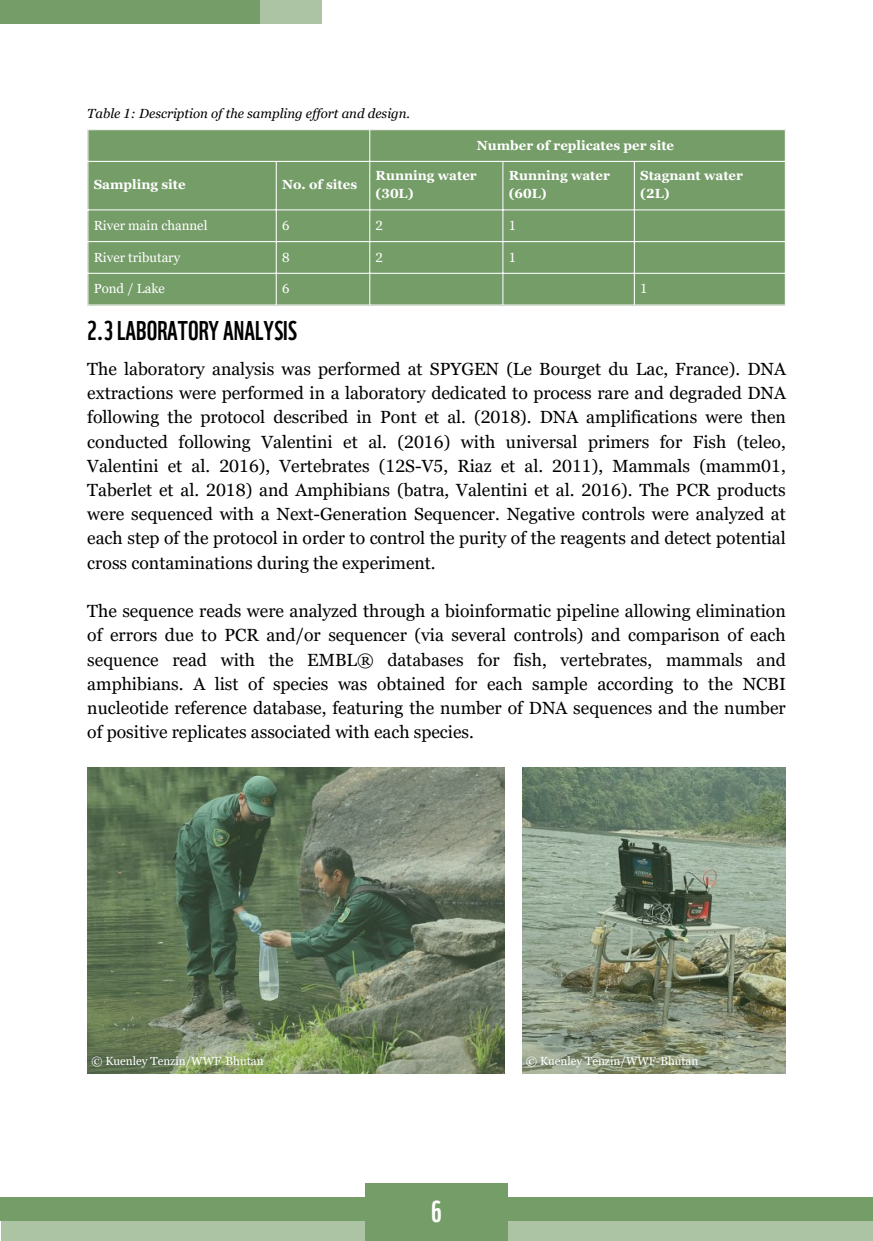
<style>
.page{position:relative;width:873px;height:1241px;background:#fff}
.page>*{position:absolute;margin:0;border:0;box-sizing:border-box;transform-origin:0 0}
.t1{font:29.4px "WWF";color:#fff}
.t2{font:26.43px "WWF";color:#000}
.t3{font:17.68px/24.2px "Georgia Pro";color:#000;text-align:justify}
.t4{font:700 13.12px/17.7px "Georgia Pro";color:#fff}
.t5{font:13.12px "Georgia Pro";color:#fff}
.t6{font:italic 13.12px "Georgia Pro";color:#000}
.t7{font:11.72px "Georgia Pro";color:#fff}
</style>
<div class="page">
<div style="left:88px;top:130px;width:697px;height:174px;background:#759d68"></div>
<hr style="left:276px;top:162px;width:1px;height:142px;background:#fff">
<hr style="left:369px;top:130px;width:1px;height:174px;background:#fff">
<hr style="left:502px;top:162px;width:1px;height:142px;background:#fff">
<hr style="left:634px;top:162px;width:1px;height:142px;background:#fff">
<hr style="left:87px;top:161px;width:699px;height:1px;background:#fff">
<hr style="left:87px;top:209px;width:699px;height:1px;background:#fff">
<hr style="left:87px;top:241px;width:699px;height:1px;background:#fff">
<hr style="left:87px;top:273px;width:699px;height:1px;background:#fff">
<div style="left:1px;top:1197px;width:872px;height:43px;background:#acc4a4"></div>
<div style="left:437px;top:1197px;width:436px;height:23px;background:#759d68"></div>
<div style="left:0;top:1197px;width:437px;height:23px;background:#759d68"></div>
<div style="left:365px;top:1182px;width:143px;height:58px;background:#759d68"></div>
<div style="left:0;top:0;width:259px;height:23px;background:#759d68"></div>
<svg style="left:259px;top:0;width:63px;height:23px"></svg>
<svg style="left:87px;top:767px;width:417px;height:307px;background:#697a5f"></svg>
<svg style="left:522px;top:767px;width:264px;height:307px;background:#82907a"></svg>
<p class="t6" style="left:87px;top:106px;width:324px">Table 1: Description of the sampling effort and design.</p>
<p class="t4" style="left:477px;top:136px;width:199px">Number of replicates per site</p>
<p class="t4" style="left:94px;top:176px;width:93px">Sampling site</p>
<p class="t4" style="left:282px;top:176px;width:77px">No. of sites</p>
<p class="t4" style="left:375px;top:167px;width:103px">Running water (30L)</p>
<p class="t4" style="left:509px;top:167px;width:103px">Running water (60L)</p>
<p class="t4" style="left:640px;top:167px;width:104px">Stagnant water (2L)</p>
<p class="t5" style="left:94px;top:218px;width:115px">River main channel</p>
<p class="t5" style="left:282px;top:218px;width:9px">6</p>
<p class="t5" style="left:375px;top:218px;width:9px">2</p>
<p class="t5" style="left:509px;top:218px;width:9px">1</p>
<p class="t5" style="left:94px;top:250px;width:88px">River tributary</p>
<p class="t5" style="left:282px;top:250px;width:9px">8</p>
<p class="t5" style="left:375px;top:250px;width:9px">2</p>
<p class="t5" style="left:509px;top:250px;width:9px">1</p>
<p class="t5" style="left:94px;top:281px;width:73px">Pond / Lake</p>
<p class="t5" style="left:282px;top:281px;width:9px">6</p>
<p class="t5" style="left:640px;top:281px;width:9px">1</p>
<p class="t2" style="left:87px;top:309px;width:211px">2.3LABORATORY ANALYSIS</p>
<p class="t3" style="left:87px;top:357px;width:700px">The laboratory analysis was performed at SPYGEN (Le Bourget du Lac, France). DNA extractions were performed in a laboratory dedicated to process rare and degraded DNA following the protocol described in Pont et al. (2018). DNA amplifications were then conducted following Valentini et al. (2016) with universal primers for Fish (teleo, Valentini et al. 2016), Vertebrates (12S-V5, Riaz et al. 2011), Mammals (mamm01, Taberlet et al. 2018) and Amphibians (batra, Valentini et al. 2016). The PCR products were sequenced with a Next-Generation Sequencer. Negative controls were analyzed at each step of the protocol in order to control the purity of the reagents and detect potential cross contaminations during the experiment.</p>
<h1 class="t3" style="left:87px;top:599px;width:700px">The sequence reads were analyzed through a bioinformatic pipeline allowing elimination of errors due to PCR and/or sequencer (via several controls) and comparison of each sequence read with the EMBL® databases for fish, vertebrates, mammals and amphibians. A list of species was obtained for each sample according to the NCBI nucleotide reference database, featuring the number of DNA sequences and the number of positive replicates associated with each species.</h1>
<p class="t7" style="left:91px;top:1054px;width:174px">© Kuenley Tenzin/WWF-Bhutan</p>
<p class="t7" style="left:526px;top:1054px;width:174px">© Kuenley Tenzin/WWF-Bhutan</p>
<p class="t1" style="left:431px;top:1186px;width:12px">6</p>
</div>
